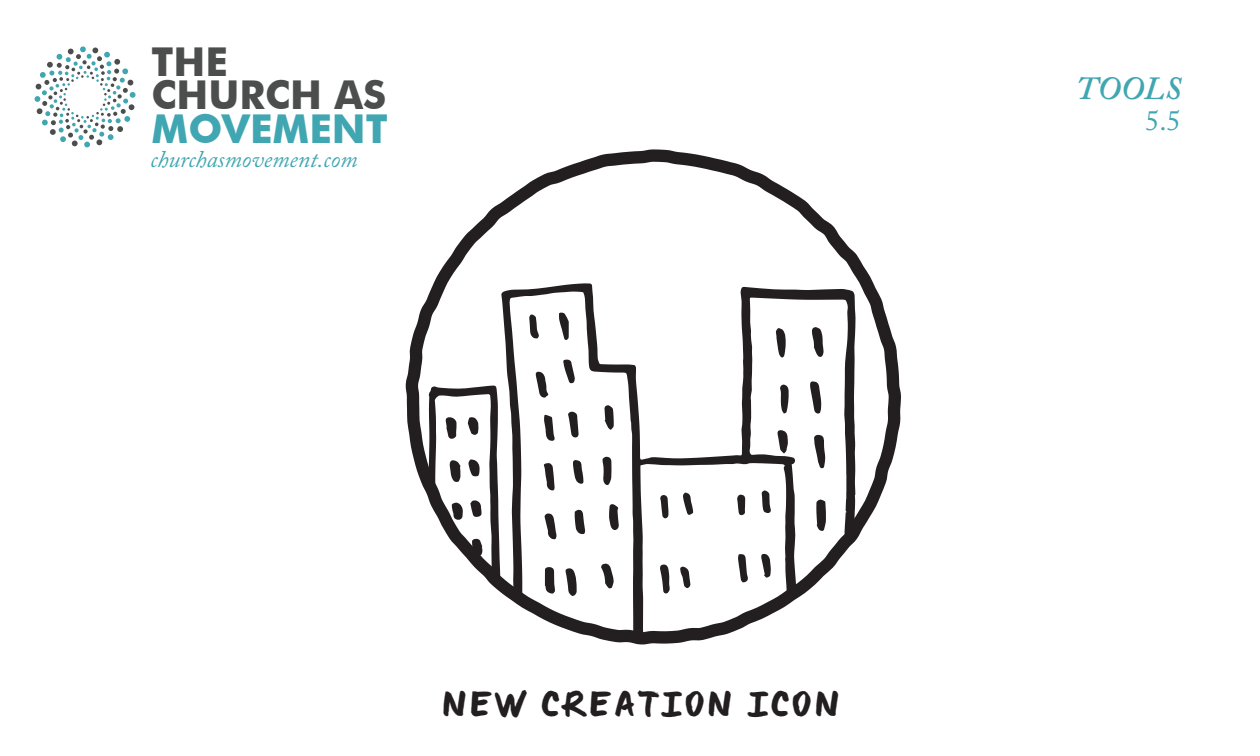
<style>
.page{position:relative;width:1260px;height:756px;background:#fff}
.page>*{position:absolute;margin:0;border:0;box-sizing:border-box;transform-origin:0 0}
.t1{font:700 39.9px/33.6px "Futura BT";color:#4c4d4d}
.t2{font:700 39.9px "Futura BT";color:#40a6b1}
.t3{font:34.3px "Sharpie";color:#231f20}
.t4{font:italic 600 32.2px "Adobe Caslon Pro";color:#40a6b1}
.t5{font:28px "Adobe Caslon Pro";color:#40a6b1}
.t6{font:italic 23.8px "Adobe Caslon Pro";color:#40a6b1}
</style>
<div class="page">
<svg style="left:35px;top:46px;width:101px;height:101px"></svg>
<svg style="left:405px;top:149px;width:496px;height:496px"></svg>
<svg style="left:501px;top:283px;width:355px;height:361px"></svg>
<svg style="left:816px;top:499px;width:10px;height:32px"></svg>
<svg style="left:814px;top:435px;width:11px;height:34px"></svg>
<svg style="left:810px;top:381px;width:11px;height:33px"></svg>
<svg style="left:811px;top:327px;width:13px;height:30px"></svg>
<svg style="left:545px;top:566px;width:10px;height:28px"></svg>
<svg style="left:565px;top:568px;width:12px;height:29px"></svg>
<svg style="left:602px;top:456px;width:10px;height:30px"></svg>
<svg style="left:776px;top:328px;width:10px;height:30px"></svg>
<svg style="left:543px;top:463px;width:12px;height:28px"></svg>
<svg style="left:609px;top:504px;width:10px;height:26px"></svg>
<svg style="left:544px;top:513px;width:13px;height:26px"></svg>
<svg style="left:601px;top:562px;width:13px;height:27px"></svg>
<svg style="left:660px;top:564px;width:10px;height:30px"></svg>
<svg style="left:536px;top:371px;width:13px;height:27px"></svg>
<svg style="left:738px;top:554px;width:10px;height:28px"></svg>
<svg style="left:780px;top:384px;width:9px;height:30px"></svg>
<svg style="left:544px;top:415px;width:11px;height:26px"></svg>
<svg style="left:568px;top:411px;width:11px;height:27px"></svg>
<svg style="left:575px;top:509px;width:10px;height:25px"></svg>
<svg style="left:559px;top:312px;width:10px;height:28px"></svg>
<svg style="left:573px;top:460px;width:11px;height:24px"></svg>
<svg style="left:604px;top:404px;width:10px;height:26px"></svg>
<svg style="left:777px;top:430px;width:11px;height:24px"></svg>
<svg style="left:563px;top:360px;width:12px;height:24px"></svg>
<svg style="left:761px;top:553px;width:10px;height:25px"></svg>
<svg style="left:529px;top:314px;width:10px;height:25px"></svg>
<svg style="left:761px;top:490px;width:10px;height:23px"></svg>
<svg style="left:683px;top:493px;width:10px;height:22px"></svg>
<svg style="left:660px;top:495px;width:9px;height:23px"></svg>
<svg style="left:680px;top:567px;width:11px;height:21px"></svg>
<svg style="left:428px;top:385px;width:72px;height:195px"></svg>
<svg style="left:737px;top:495px;width:8px;height:21px"></svg>
<h1 class="t1" style="left:152px;top:44px;width:236px">THE<br>CHURCH AS</h1>
<h1 class="t2" style="left:152px;top:104px;width:238px">MOVEMENT</h1>
<p class="t6" style="left:150px;top:145px;width:209px">churchasmovement.com</p>
<h2 class="t3" style="left:440px;top:685px;width:402px">NEW CREATION ICON</h2>
<h3 class="t4" style="left:1076px;top:69px;width:107px">TOOLS</h3>
<p class="t5" style="left:1146px;top:104px;width:37px">5.5</p>
</div>
